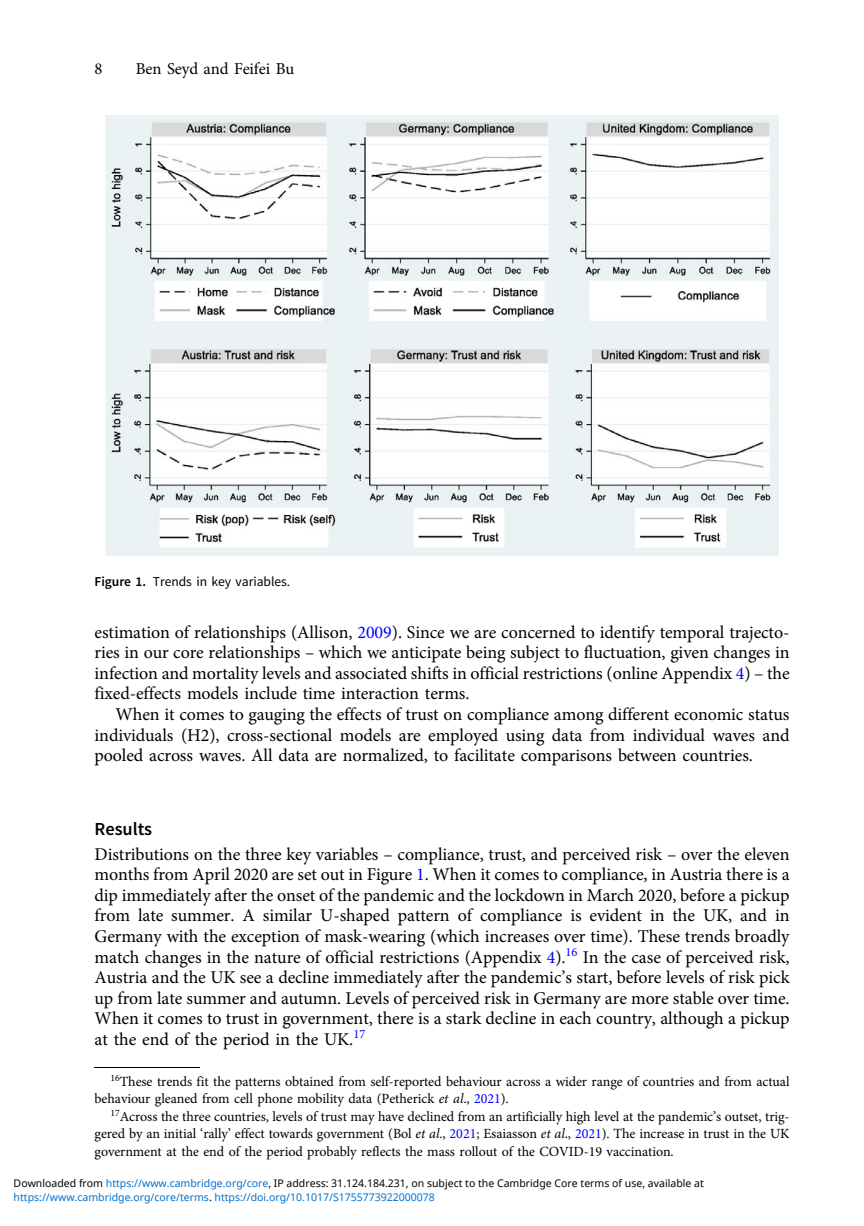
<style>
.page{position:relative;width:864px;height:1226px;background:#fff}
.page>*{position:absolute;margin:0;border:0;box-sizing:border-box;transform-origin:0 0}
.t1{font:18.38px "Adv OT031 da 8 bf";color:#000}
.t2{font:18.03px/20.7px "Adv OT1 ef 757 c 0";color:#000;text-align:justify}
.t3{font:16.62px "Adv OT1 ef 757 c 0";color:#000}
.t4{font:14px/17.5px "Adv OT1 ef 757 c 0";color:#000}
.t5{font:13.47px "Adv OT0 e 40 dc 65";color:#000}
.t6{font:10.5px "Noto Sans";color:#000}
.t7{font:10.5px "Noto Sans";color:#0172cf}
.s1{font-family:"Adv OT031 da 8 bf"}
.s2{color:#00f}
.s3{font-style:inherit}
.s4{font-family:"Adv OT7 d 6 df 7 ab.I"}
.s5{color:#0172cf}
.s6{color:#000}
</style>
<div class="page">
<img style="left:106px;top:115px;width:672px;height:440px">
<hr style="left:95px;top:1067px;width:105px;height:1px;background:#000">
<p class="t3" style="left:95px;top:63px;width:9px">8</p>
<p class="t3" style="left:136px;top:63px;width:160px">Ben Seyd and Feifei Bu</p>
<p class="t5" style="left:95px;top:576px;width:197px"><span class="s1">Figure 1.</span> Trends in key variables.</p>
<p class="t2" style="left:95px;top:623px;width:696px">estimation of relationships (Allison, <span class="s2">2009</span>). Since we are concerned to identify temporal trajecto&shy;ries in our core relationships <span class="s3">–</span> which we anticipate being subject to fluctuation, given changes in infection and mortality levels and associated shifts in official restrictions (online Appendix <span class="s2">4</span>) <span class="s3">–</span> the fixed-effects models include time interaction terms.</p>
<p class="t2" style="left:95px;top:705px;width:696px;text-indent:21px">When it comes to gauging the effects of trust on compliance among different economic status individuals (H2), cross-sectional models are employed using data from individual waves and pooled across waves. All data are normalized, to facilitate comparisons between countries.</p>
<p class="t1" style="left:95px;top:821px;width:59px">Results</p>
<p class="t2" style="left:95px;top:845px;width:696px">Distributions on the three key variables <span class="s3">–</span> compliance, trust, and perceived risk <span class="s3">–</span> over the eleven months from April 2020 are set out in Figure <span class="s2">1</span>. When it comes to compliance, in Austria there is a dip immediately after the onset of the pandemic and the lockdown in March 2020, before a pickup from late summer. A similar U-shaped pattern of compliance is evident in the UK, and in Germany with the exception of mask-wearing (which increases over time). These trends broadly match changes in the nature of official restrictions (Appendix <span class="s2">4</span>).<sup>16</sup> In the case of perceived risk, Austria and the UK see a decline immediately after the pandemic<span class="s3">’</span>s start, before levels of risk pick up from late summer and autumn. Levels of perceived risk in Germany are more stable over time.<br>When it comes to trust in government, there is a stark decline in each country, although a pickup at the end of the period in the UK.<sup>17</sup></p>
<p class="t4" style="left:95px;top:1073px;width:696px;text-indent:16px"><sup>16</sup>These trends fit the patterns obtained from self-reported behaviour across a wider range of countries and from actual behaviour gleaned from cell phone mobility data (Petherick <span class="s4">et al</span>., <span class="s2">2021</span>).</p>
<p class="t4" style="left:95px;top:1108px;width:696px;text-align:justify;text-indent:16px"><sup>17</sup>Across the three countries, levels of trust may have declined from an artificially high level at the pandemic<span class="s3">’</span>s outset, trig&shy;gered by an initial <span class="s3">‘</span>rally<span class="s3">’</span> effect towards government (Bol <span class="s4">et al</span>., <span class="s2">2021</span>; Esaiasson <span class="s4">et al</span>., <span class="s2">2021</span>). The increase in trust in the UK government at the end of the period probably reflects the mass rollout of the COVID-19 vaccination.</p>
<p class="t6" style="left:14px;top:1175px;width:691px">Downloaded from <span class="s5">https://www.cambridge.org/core</span>, IP address: 31.124.184.231, on subject to the Cambridge Core terms of use, available at</p>
<p class="t7" style="left:14px;top:1189px;width:422px">https://www.cambridge.org/core/terms<span class="s6">.</span> https://doi.org/10.1017/S1755773922000078</p>
</div>
